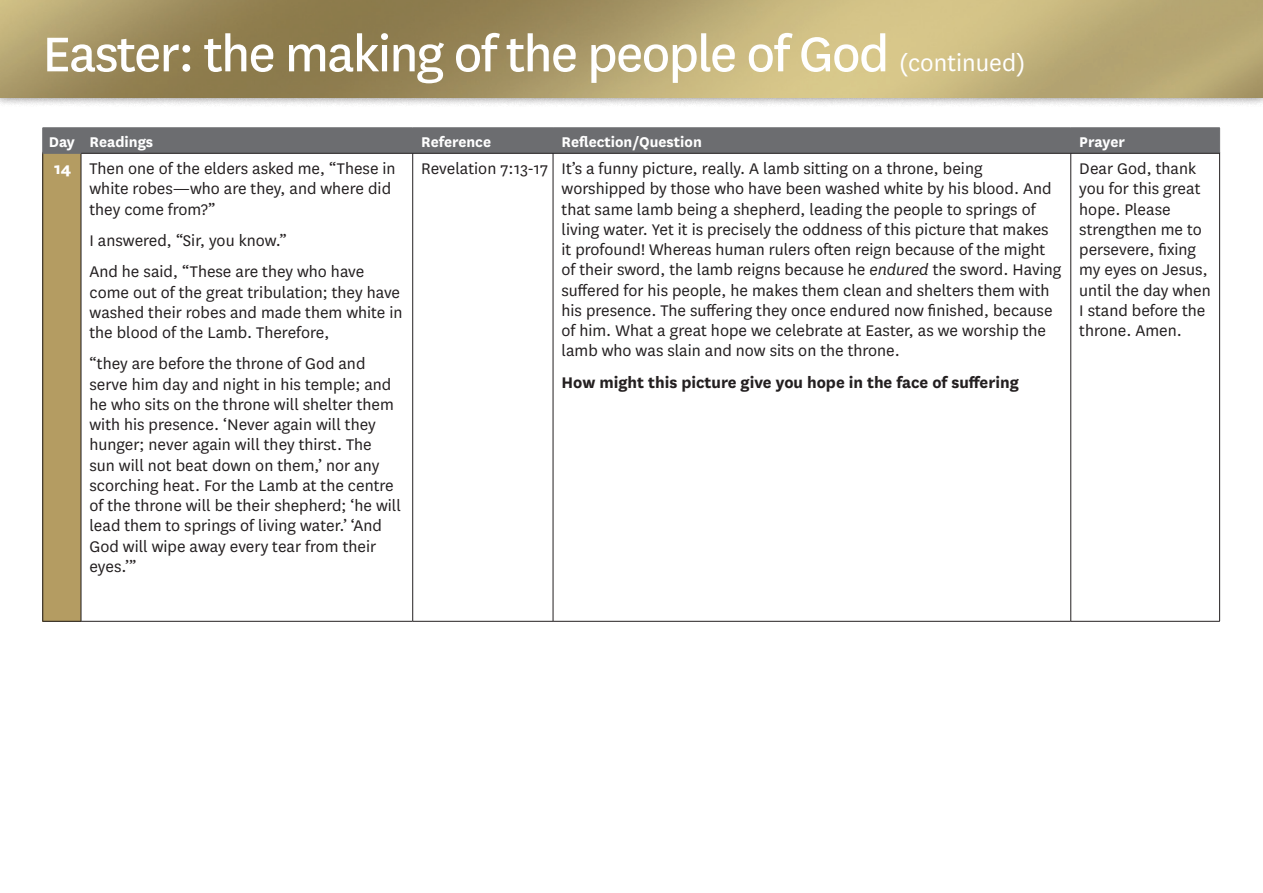
<style>
.page{position:relative;width:1263px;height:893px;background:#fff}
.page>*{position:absolute;margin:0;border:0;box-sizing:border-box;transform-origin:0 0}
.Main_heading{font:57px "National";letter-spacing:-.03em;color:#fff}
.Table_body{font:18px/20.2px "National";color:#231f20}
.Bold_subhead{font:700 18px "National";color:#231f20}
.Table_body-2{font:800 18px "National";color:#fff}
.t1{font:700 16.5px "National";color:#fff}
.s1{font-size:27px}
.s2{font-style:italic}
</style>
<div class="page">
<div style="left:43px;top:152px;width:38px;height:469px;background:#b49c62"></div>
<hr style="left:42px;top:152px;width:1px;height:469px;background:#231f20">
<hr style="left:1070px;top:152px;width:1px;height:469px;background:#231f20">
<hr style="left:1219px;top:152px;width:1px;height:469px;background:#231f20">
<hr style="left:43px;top:621px;width:38px;height:1px;background:#231f20">
<hr style="left:553px;top:621px;width:518px;height:1px;background:#231f20">
<hr style="left:1071px;top:621px;width:149px;height:1px;background:#231f20">
<hr style="left:553px;top:152px;width:1px;height:469px;background:#231f20">
<hr style="left:413px;top:621px;width:140px;height:1px;background:#231f20">
<hr style="left:81px;top:152px;width:1px;height:469px;background:#231f20">
<hr style="left:412px;top:152px;width:1px;height:469px;background:#231f20">
<hr style="left:81px;top:621px;width:332px;height:1px;background:#231f20">
<div style="left:42px;top:128px;width:1178px;height:25px;background:#6c6d70"></div>
<hr style="left:43px;top:153px;width:38px;height:1px;background:#6c6d70">
<hr style="left:81px;top:153px;width:332px;height:1px;background:#231f20">
<hr style="left:413px;top:153px;width:140px;height:1px;background:#231f20">
<hr style="left:553px;top:153px;width:518px;height:1px;background:#231f20">
<hr style="left:1071px;top:153px;width:149px;height:1px;background:#231f20">
<div style="left:0;top:0;width:1263px;height:107px;background:#231f20;opacity:.35"></div>
<img style="left:0;top:0;width:1263px;height:98px">
<p class="Main_heading" style="left:43px;top:16px;width:984px">Easter: the making of the people of God <span class="s1">(continued)</span></p>
<p class="t1" style="left:49px;top:130px;width:28px">Day</p>
<p class="t1" style="left:90px;top:130px;width:65px">Readings</p>
<p class="t1" style="left:421px;top:130px;width:71px">Reference</p>
<p class="t1" style="left:561px;top:130px;width:142px">Reflection/Question</p>
<p class="t1" style="left:1079px;top:130px;width:47px">Prayer</p>
<p class="Table_body-2" style="left:54px;top:156px;width:19px">14</p>
<p class="Table_body" style="left:90px;top:158px;width:308px">Then one of the elders asked me, “These in white robes—who are they, and where did they come from?”</p>
<p class="Table_body" style="left:90px;top:230px;width:199px">I answered, “Sir, you know.”</p>
<p class="Table_body" style="left:90px;top:261px;width:314px">And he said, “These are they who have come out of the great tribulation; they have washed their robes and made them white in the blood of the Lamb. Therefore,</p>
<p class="Table_body" style="left:90px;top:353px;width:313px">“they are before the throne of God and serve him day and night in his temple; and he who sits on the throne will shelter them with his presence. ‘Never again will they hunger; never again will they thirst. The sun will not beat down on them,’ nor any scorching heat. For the Lamb at the centre of the throne will be their shepherd; ‘he will lead them to springs of living water.’ ‘And God will wipe away every tear from their eyes.’”</p>
<p class="Table_body" style="left:421px;top:158px;width:128px">Revelation 7:13-17</p>
<p class="Table_body" style="left:561px;top:158px;width:501px">It’s a funny picture, really. A lamb sitting on a throne, being worshipped by those who have been washed white by his blood. And that same lamb being a shepherd, leading the people to springs of living water. Yet it is precisely the oddness of this picture that makes it profound! Whereas human rulers often reign because of the might of their sword, the lamb reigns because he <span class="s2">endured</span> the sword. Having suffered for his people, he makes them clean and shelters them with his presence. The suffering they once endured now finished, because of him. What a great hope we celebrate at Easter, as we worship the lamb who was slain and now sits on the throne.</p>
<p class="Bold_subhead" style="left:561px;top:370px;width:459px">How might this picture give you hope in the face of suffering</p>
<p class="Table_body" style="left:1079px;top:158px;width:133px">Dear God, thank you for this great hope. Please strengthen me to persevere, fixing my eyes on Jesus, until the day when<br>I stand before the throne. Amen.</p>
</div>
